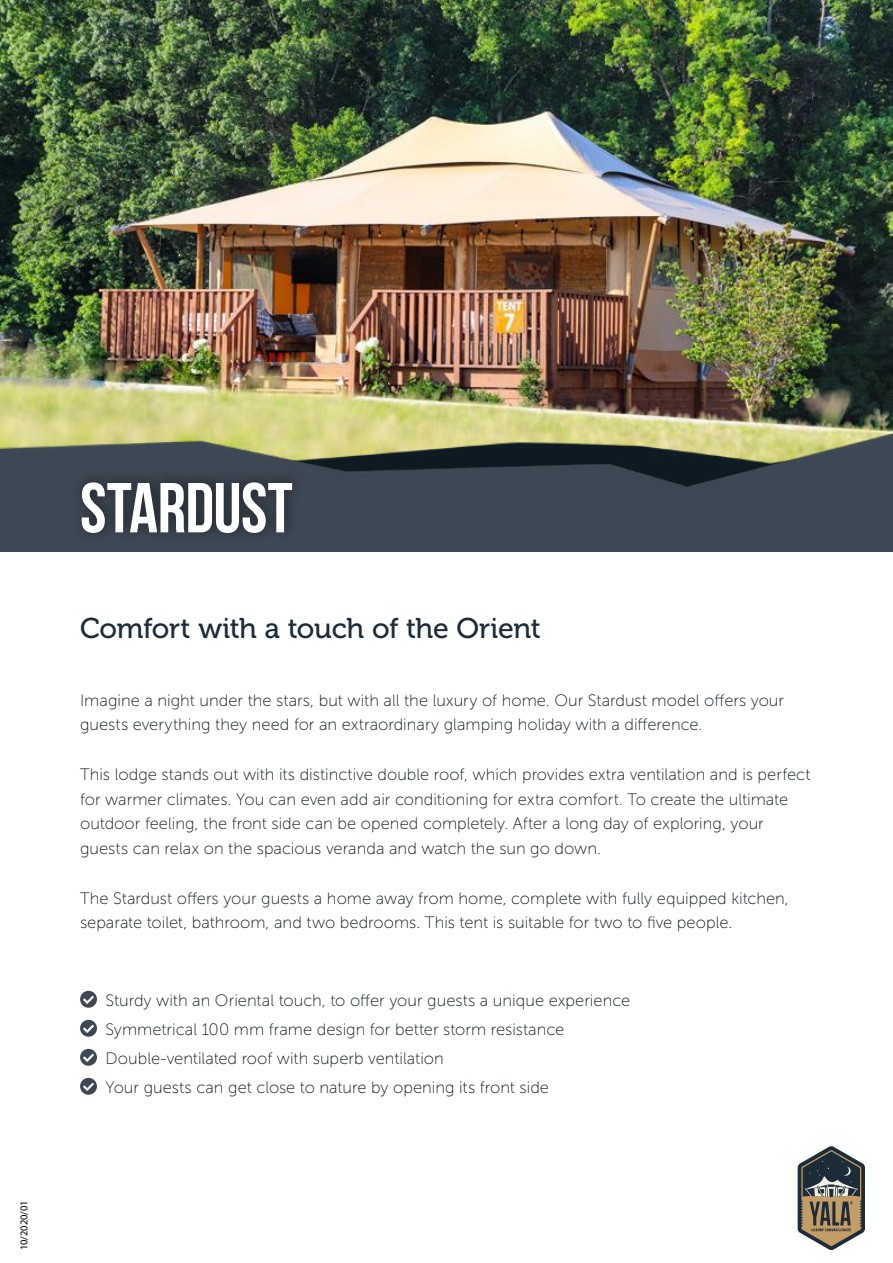
<style>
.page{position:relative;width:893px;height:1263px;background:#fff}
.page>*{position:absolute;margin:0;border:0;box-sizing:border-box;transform-origin:0 0}
.t1{font:70.5px "Bebas Neue";letter-spacing:-.005em;color:#fff}
.t2{font:28.5px "Museo 500";letter-spacing:-.01em;color:#1d2c39}
.t3{font:16.5px/24.8px "Museo Sans 100";color:#0e1922}
.t4{font:10.5px "Myriad Pro";letter-spacing:-.01em;color:#000}
</style>
<div class="page">
<img style="left:0;top:0;width:893px;height:434px">
<svg style="left:80px;top:991px;width:17px;height:17px"></svg>
<svg style="left:80px;top:1020px;width:17px;height:17px"></svg>
<svg style="left:80px;top:1049px;width:17px;height:17px"></svg>
<svg style="left:80px;top:1078px;width:17px;height:17px"></svg>
<img style="left:83px;top:412px;width:810px;height:22px">
<img style="left:0;top:434px;width:893px;height:118px">
<div style="left:71px;top:467px;width:237px;height:78px;background:#000;opacity:.5"></div>
<svg style="left:798px;top:1146px;width:67px;height:104px"></svg>
<p class="t4" style="left:17px;top:1250px;width:51px;rotate:-90deg">10/2020/01</p>
<h1 class="t1" style="left:80px;top:469px;width:214px">STARDUST</h1>
<h2 class="t2" style="left:80px;top:612px;width:462px">Comfort with a touch of the Orient</h2>
<p class="t3" style="left:80px;top:688px;width:705px">Imagine a night under the stars, but with all the luxury of home. Our Stardust model offers your guests everything they need for an extraordinary glamping holiday with a difference.</p>
<p class="t3" style="left:80px;top:762px;width:732px">This lodge stands out with its distinctive double roof, which provides extra ventilation and is perfect for warmer climates. You can even add air conditioning for extra comfort. To create the ultimate outdoor feeling, the front side can be opened completely. After a long day of exploring, your guests can relax on the spacious veranda and watch the sun go down.</p>
<p class="t3" style="left:80px;top:886px;width:710px">The Stardust offers your guests a home away from home, complete with fully equipped kitchen, separate toilet, bathroom, and two bedrooms. This tent is suitable for two to five people.</p>
<p class="t3" style="left:106px;top:986px;width:526px;line-height:29px">Sturdy with an Oriental touch, to offer your guests a unique experience Symmetrical 100 mm frame design for better storm resistance Double-ventilated roof with superb ventilation<br>Your guests can get close to nature by opening its front side</p>
</div>
